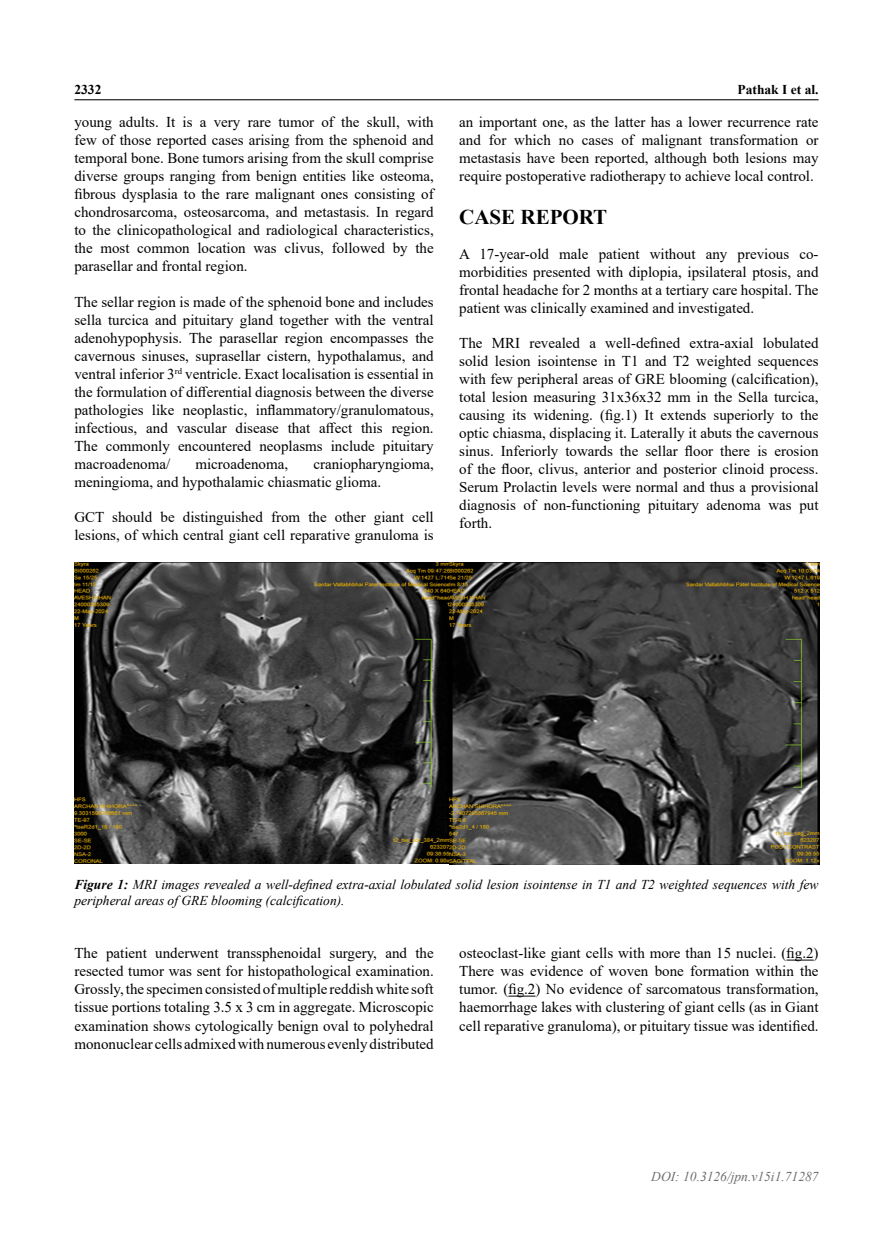
<style>
.page{position:relative;width:893px;height:1255px;background:#fff}
.page>*{position:absolute;margin:0;border:0;box-sizing:border-box;transform-origin:0 0}
.t1{font:700 21px "Times New Roman";color:#000}
.t2{font:15px/18px "Times New Roman";color:#000;text-align:justify}
.t3{font:italic 13.5px/16.2px "Times New Roman";color:#000}
.t4{font:italic 13.5px "Times New Roman";color:#6d6e71}
.t5{font:700 13.5px "Times New Roman";color:#000}
.s1{font-weight:700}
</style>
<div class="page">
<hr style="left:74px;top:99px;width:745px;height:1px;background:#000">
<img style="left:75px;top:562px;width:744px;height:302px">
<svg style="left:786px;top:959px;width:28px;height:1px"></svg>
<svg style="left:508px;top:995px;width:27px;height:1px"></svg>
<p class="t5" style="left:74px;top:80px;width:28px">2332</p>
<p class="t2" style="left:74px;top:113px;width:361px">young adults. It is a very rare tumor of the skull, with few of those reported cases arising from the sphenoid and temporal bone. Bone tumors arising from the skull comprise diverse groups ranging from benign entities like osteoma, fibrous dysplasia to the rare malignant ones consisting of chondrosarcoma, osteosarcoma, and metastasis. In regard to the clinicopathological and radiological characteristics, the most common location was clivus, followed by the parasellar and frontal region.</p>
<p class="t2" style="left:74px;top:292px;width:361px">The sellar region is made of the sphenoid bone and includes sella turcica and pituitary gland together with the ventral adenohypophysis. The parasellar region encompasses the cavernous sinuses, suprasellar cistern, hypothalamus, and ventral inferior 3<sup>rd</sup> ventricle. Exact localisation is essential in the formulation of differential diagnosis between the diverse pathologies like neoplastic, inflammatory/granulomatous, infectious, and vascular disease that affect this region.<br>The commonly encountered neoplasms include pituitary macroadenoma/</p>
<p class="t2" style="left:74px;top:454px;width:361px;text-indent:239px">craniopharyngioma, meningioma, and hypothalamic chiasmatic glioma.</p>
<p class="t2" style="left:74px;top:507px;width:361px">GCT should be distinguished from the other giant cell lesions, of which central giant cell reparative granuloma is</p>
<p class="t2" style="left:195px;top:454px;width:94px">microadenoma,</p>
<p class="t5" style="left:738px;top:80px;width:82px">Pathak I et al.</p>
<p class="t2" style="left:459px;top:113px;width:361px">an important one, as the latter has a lower recurrence rate and for which no cases of malignant transformation or metastasis have been reported, although both lesions may require postoperative radiotherapy to achieve local control.</p>
<h1 class="t1" style="left:459px;top:201px;width:150px">CASE REPORT</h1>
<p class="t2" style="left:459px;top:244px;width:361px">A 17-year-old male patient without any previous co&shy;morbidities presented with diplopia, ipsilateral ptosis, and frontal headache for 2 months at a tertiary care hospital. The patient was clinically examined and investigated.</p>
<p class="t2" style="left:459px;top:333px;width:361px">The MRI revealed a well-defined extra-axial lobulated solid lesion isointense in T1 and T2 weighted sequences with few peripheral areas of GRE blooming (calcification), total lesion measuring 31x36x32 mm in the Sella turcica, causing its widening. (fig.1) It extends superiorly to the optic chiasma, displacing it. Laterally it abuts the cavernous sinus. Inferiorly towards the sellar floor there is erosion of the floor, clivus, anterior and posterior clinoid process.<br>Serum Prolactin levels were normal and thus a provisional diagnosis of non-functioning pituitary adenoma was put forth.</p>
<p class="t3" style="left:74px;top:876px;width:746px"><span class="s1">Figure 1:</span> MRI images revealed a well-defined extra-axial lobulated solid lesion isointense in T1 and T2 weighted sequences with few peripheral areas of GRE blooming (calcification).</p>
<p class="t2" style="left:74px;top:943px;width:361px">The patient underwent transsphenoidal surgery, and the resected tumor was sent for histopathological examination.<br>Grossly, the specimen consisted of multiple reddish white soft tissue portions totaling 3.5 x 3 cm in aggregate. Microscopic examination shows cytologically benign oval to polyhedral mononuclear cells admixed with numerous evenly distributed</p>
<p class="t2" style="left:459px;top:943px;width:361px">osteoclast-like giant cells with more than 15 nuclei. (fig.2)<br>There was evidence of woven bone formation within the tumor. (fig.2) No evidence of sarcomatous transformation, haemorrhage lakes with clustering of giant cells (as in Giant cell reparative granuloma), or pituitary tissue was identified.</p>
<p class="t4" style="left:651px;top:1167px;width:169px">DOI: 10.3126/jpn.v15i1.71287</p>
</div>
